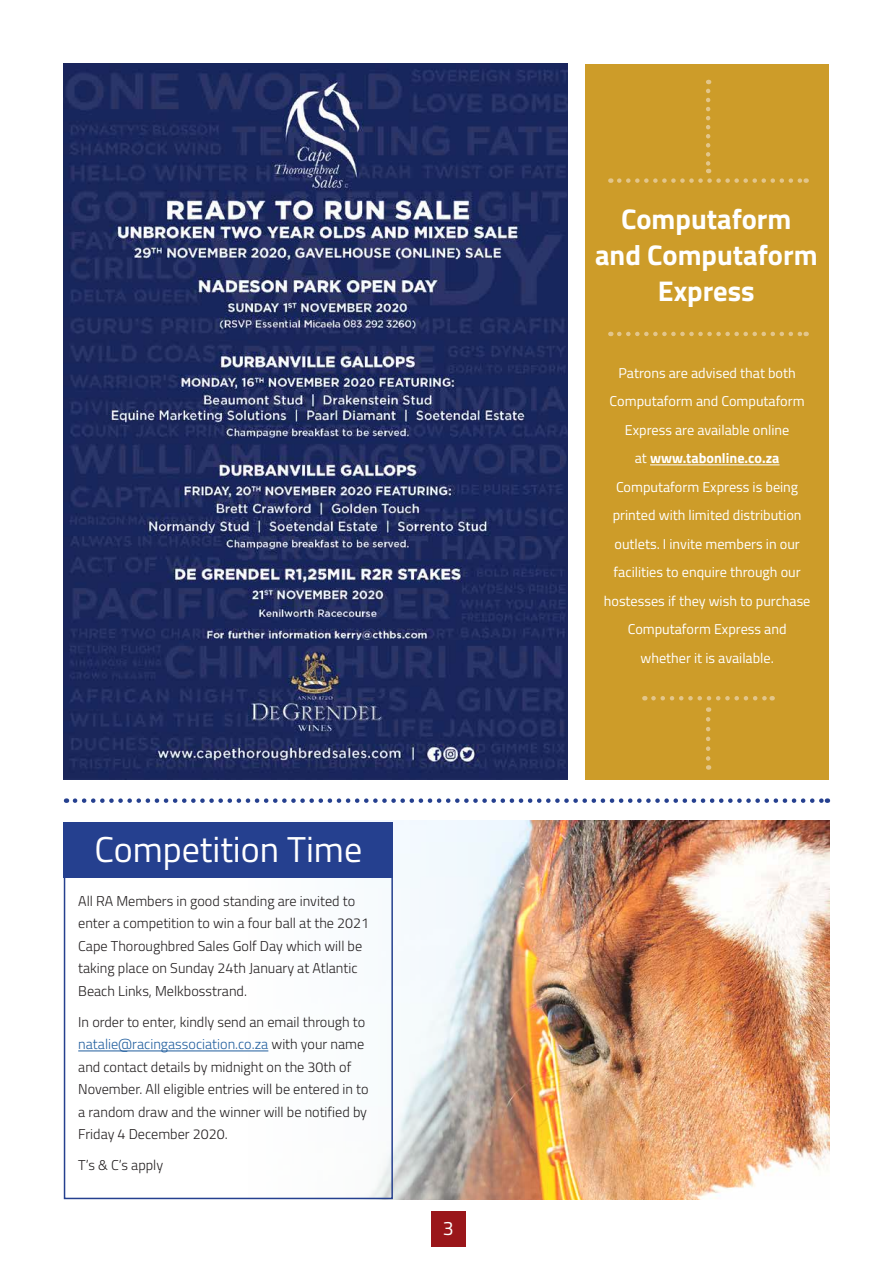
<style>
.page{position:relative;width:893px;height:1263px;background:#fff}
.page>*{position:absolute;margin:0;border:0;box-sizing:border-box;transform-origin:0 0}
.t1{font:36px "Titillium";color:#fff}
.t2{font:700 28.5px/36px "Titillium";color:#fff;text-align:center}
.t3{font:19.5px "Titillium";color:#fff}
.t4{font:300 14.25px/22.5px "Titillium";color:#231f20}
.t5{font:14.25px/28.5px "Titillium";color:#fff;text-align:center}
.s1{color:#215e9e}
.s2{font-weight:700}
</style>
<div class="page">
<img style="left:249px;top:821px;width:580px;height:378px">
<div style="left:431px;top:1211px;width:35px;height:36px;background:#9a161a"></div>
<img style="left:64px;top:64px;width:504px;height:715px">
<svg style="left:75px;top:798px;width:753px;height:5px"></svg>
<div style="left:586px;top:64px;width:243px;height:716px;background:#cd9c29"></div>
<hr style="left:650px;top:465px;width:129px;height:1px;background:#fff">
<svg style="left:619px;top:91px;width:188px;height:92px"></svg>
<svg style="left:706px;top:719px;width:4px;height:51px"></svg>
<svg style="left:619px;top:332px;width:188px;height:4px"></svg>
<svg style="left:653px;top:696px;width:120px;height:4px"></svg>
<div style="left:64px;top:822px;width:329px;height:56px;background:#25408f"></div>
<div style="left:64px;top:870px;width:329px;height:329px;border:2px solid #25408f"></div>
<hr style="left:78px;top:1051px;width:190px;height:1px;background:#215e9e">
<h1 class="t1" style="left:94px;top:822px;width:269px">Competition Time</h1>
<p class="t4" style="left:78px;top:889px;width:292px">All RA Members in good standing are invited to enter a competition to win a four ball at the 2021<br>Cape Thoroughbred Sales Golf Day which will be taking place on Sunday 24th January at Atlantic Beach Links, Melkbosstrand.</p>
<p class="t4" style="left:78px;top:1010px;width:292px">In order to enter, kindly send an email through to <span class="s1">natalie@racingassociation.co.za</span> with your name and contact details by midnight on the 30th of November. All eligible entries will be entered in to a random draw and the winner will be notified by Friday 4 December 2020.</p>
<p class="t4" style="left:78px;top:1153px;width:87px">T’s &amp; C’s apply</p>
<h3 class="t3" style="left:443px;top:1213px;width:12px">3</h3>
<h2 class="t2" style="left:595px;top:199px;width:224px">Computaform and Computaform<br>Express</h2>
<p class="t5" style="left:604px;top:358px;width:208px">Patrons are advised that both<br>Computaform and Computaform<br>Express are available online<br>at <span class="s2">www.tabonline.co.za<br></span>Computaform Express is being printed with limited distribution outlets. I invite members in our facilities to enquire through our hostesses if they wish to purchase<br>Computaform Express and whether it is available.</p>
</div>
